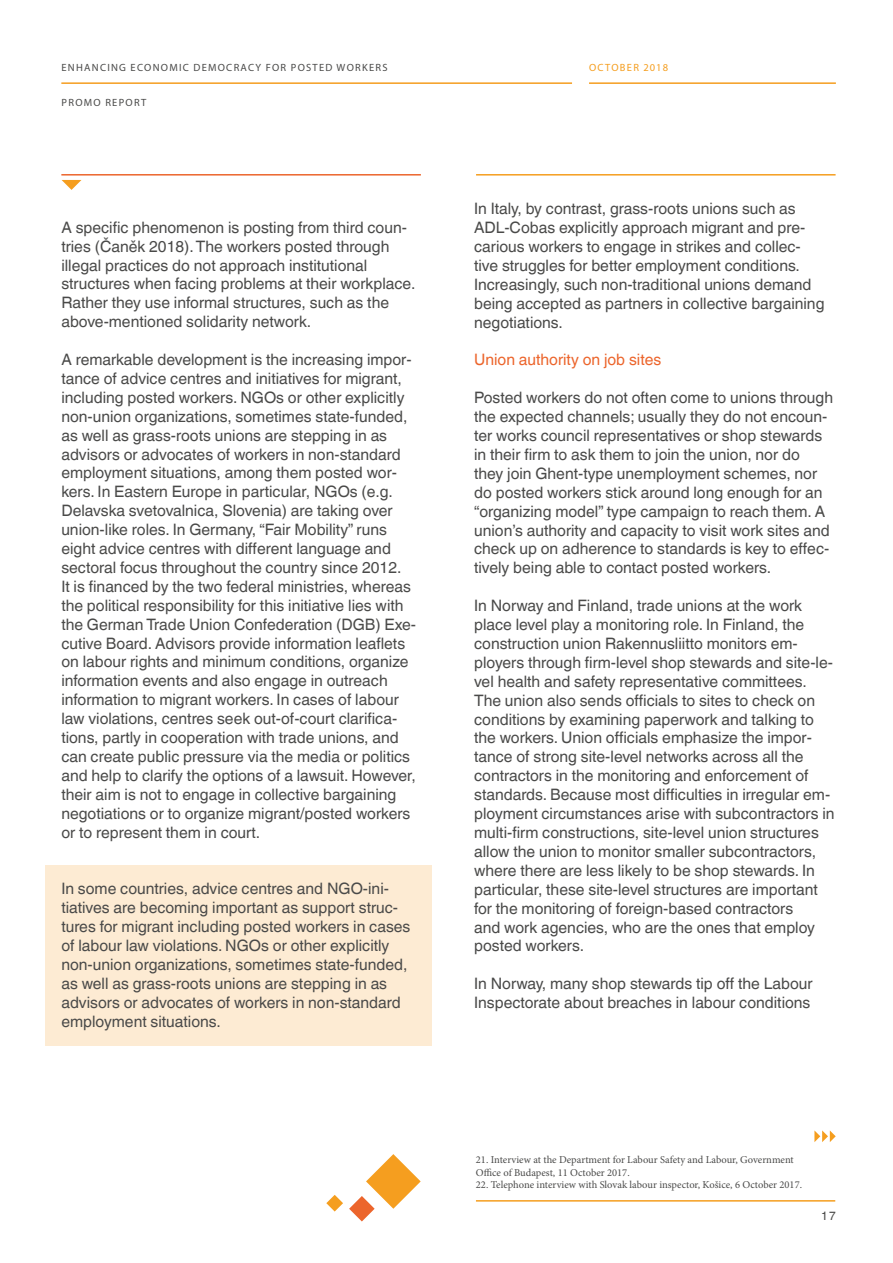
<style>
.page{position:relative;width:893px;height:1263px;background:#fff}
.page>*{position:absolute;margin:0;border:0;box-sizing:border-box;transform-origin:0 0}
.t1{font:15.75px/18.9px "Helvetica World";color:#4a4a49}
.t2{font:15.75px "Helvetica World";color:#ec652c}
.t3{font:12px "Helvetica World";color:#4a4a49}
.t4{font:10.5px/12.6px "Minion Pro";color:#4a4a49}
.t5{font:10.5px "Myriad Pro";letter-spacing:.12em;color:#4a4a49}
.t6{font:10.5px "Myriad Pro";letter-spacing:.12em;color:#f59e1f}
</style>
<div class="page">
<svg style="left:349px;top:1154px;width:72px;height:67px"></svg>
<svg style="left:326px;top:1195px;width:17px;height:16px"></svg>
<hr style="left:61px;top:82px;width:511px;height:2px;background:#f59e1f">
<hr style="left:589px;top:82px;width:247px;height:2px;background:#f59e1f">
<hr style="left:61px;top:174px;width:360px;height:2px;background:#ec652c">
<hr style="left:476px;top:174px;width:360px;height:2px;background:#f59e1f">
<svg style="left:814px;top:1130px;width:22px;height:12px"></svg>
<hr style="left:476px;top:1200px;width:359px;height:1px;background:#f59e1f">
<svg style="left:62px;top:180px;width:19px;height:10px"></svg>
<div style="left:45px;top:865px;width:387px;height:181px;background:#fdebd3"></div>
<p class="t5" style="left:61px;top:61px;width:328px">ENHANCING ECONOMIC DEMOCRACY FOR POSTED WORKERS</p>
<p class="t6" style="left:589px;top:61px;width:80px">OCTOBER 2018</p>
<p class="t5" style="left:62px;top:96px;width:86px">PROMO REPORT</p>
<p class="t1" style="left:61px;top:218px;width:356px">A specific phenomenon is posting from third coun&shy;tries (Čaněk 2018). The workers posted through illegal practices do not approach institutional structures when facing problems at their workplace.<br>Rather they use informal structures, such as the above-mentioned solidarity network.</p>
<p class="t1" style="left:61px;top:350px;width:356px">A remarkable development is the increasing impor&shy;tance of advice centres and initiatives for migrant, including posted workers. NGOs or other explicitly non-union organizations, sometimes state-funded, as well as grass-roots unions are stepping in as advisors or advocates of workers in non-standard employment situations, among them posted wor&shy;kers. In Eastern Europe in particular, NGOs (e.g.<br>Delavska svetovalnica, Slovenia) are taking over union-like roles. In Germany, “Fair Mobility” runs eight advice centres with different language and sectoral focus throughout the country since 2012.<br>It is financed by the two federal ministries, whereas the political responsibility for this initiative lies with the German Trade Union Confederation (DGB) Exe&shy;cutive Board. Advisors provide information leaflets on labour rights and minimum conditions, organize information events and also engage in outreach information to migrant workers. In cases of labour law violations, centres seek out-of-court clarifica&shy;tions, partly in cooperation with trade unions, and can create public pressure via the media or politics and help to clarify the options of a lawsuit. However, their aim is not to engage in collective bargaining negotiations or to organize migrant/posted workers or to represent them in court.</p>
<p class="t1" style="left:61px;top:879px;width:351px">In some countries, advice centres and NGO-ini&shy;tiatives are becoming important as support struc&shy;tures for migrant including posted workers in cases of labour law violations. NGOs or other explicitly non-union organizations, sometimes state-funded, as well as grass-roots unions are stepping in as advisors or advocates of workers in non-standard employment situations.</p>
<p class="t1" style="left:474px;top:199px;width:352px">In Italy, by contrast, grass-roots unions such as ADL-Cobas explicitly approach migrant and pre&shy;carious workers to engage in strikes and collec&shy;tive struggles for better employment conditions.<br>Increasingly, such non-traditional unions demand being accepted as partners in collective bargaining negotiations.</p>
<p class="t2" style="left:474px;top:351px;width:189px">Union authority on job sites</p>
<p class="t1" style="left:474px;top:388px;width:360px">Posted workers do not often come to unions through the expected channels; usually they do not encoun&shy;ter works council representatives or shop stewards in their firm to ask them to join the union, nor do<br>they join Ghent-type unemployment schemes, nor do posted workers stick around long enough for an “organizing model” type campaign to reach them. A union’s authority and capacity to visit work sites and check up on adherence to standards is key to effec&shy;tively being able to contact posted workers.</p>
<p class="t1" style="left:474px;top:596px;width:362px">In Norway and Finland, trade unions at the work place level play a monitoring role. In Finland, the construction union Rakennusliitto monitors em&shy;ployers through firm-level shop stewards and site-le&shy;vel health and safety representative committees.<br>The union also sends officials to sites to check on conditions by examining paperwork and talking to the workers. Union officials emphasize the impor&shy;tance of strong site-level networks across all the contractors in the monitoring and enforcement of standards. Because most difficulties in irregular em&shy;ployment circumstances arise with subcontractors in multi-firm constructions, site-level union structures allow the union to monitor smaller subcontractors, where there are less likely to be shop stewards. In particular, these site-level structures are important for the monitoring of foreign-based contractors<br>and work agencies, who are the ones that employ posted workers.</p>
<p class="t1" style="left:474px;top:974px;width:340px">In Norway, many shop stewards tip off the Labour<br>Inspectorate about breaches in labour conditions</p>
<p class="t4" style="left:476px;top:1154px;width:319px">21. Interview at the Department for Labour Safety and Labour, Government<br>Office of Budapest, 11 October 2017.</p>
<p class="t4" style="left:476px;top:1179px;width:328px">22. Telephone interview with Slovak labour inspector, Košice, 6 October 2017.</p>
<p class="t3" style="left:821px;top:1208px;width:16px">17</p>
</div>
